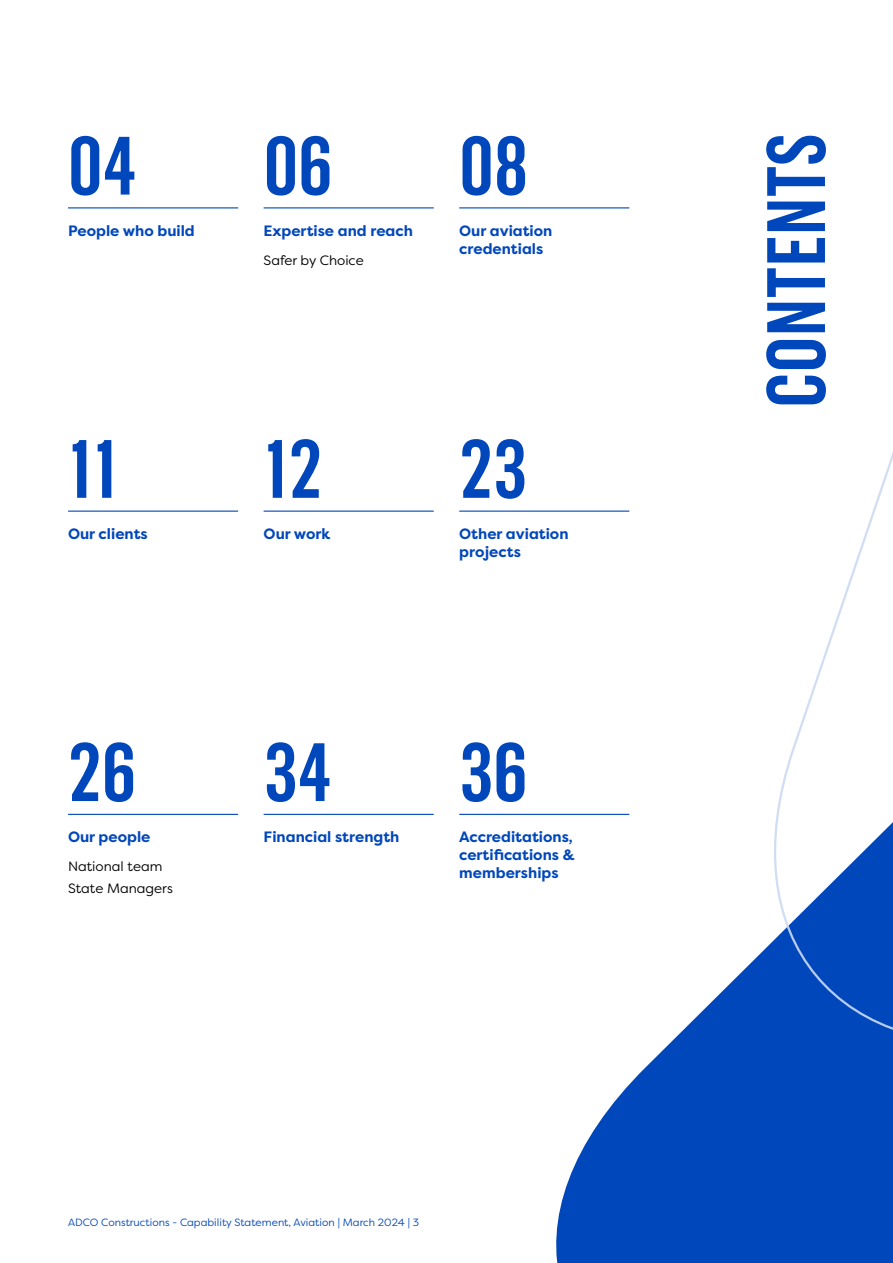
<style>
.page{position:relative;width:893px;height:1263px;background:#fff}
.page>*{position:absolute;margin:0;border:0;box-sizing:border-box;transform-origin:0 0}
.t1{font:600 82.5px "Grotzec Cond";color:#0047bb}
.t2{font:700 15px/18px "Filson Pro";color:#0047bb}
.t3{font:13.5px/22.2px "Filson Pro";color:#000}
.t4{font:10.5px "Filson Pro";color:#0047bb}
</style>
<div class="page">
<hr style="left:68px;top:207px;width:170px;height:1px;background:#0047bb">
<hr style="left:68px;top:511px;width:170px;height:1px;background:#0047bb">
<hr style="left:68px;top:814px;width:170px;height:1px;background:#0047bb">
<hr style="left:264px;top:207px;width:170px;height:1px;background:#0047bb">
<hr style="left:264px;top:511px;width:170px;height:1px;background:#0047bb">
<hr style="left:264px;top:814px;width:170px;height:1px;background:#0047bb">
<hr style="left:459px;top:207px;width:170px;height:1px;background:#0047bb">
<hr style="left:459px;top:511px;width:170px;height:1px;background:#0047bb">
<hr style="left:459px;top:814px;width:170px;height:1px;background:#0047bb">
<svg style="left:523px;top:813px;width:370px;height:450px;fill:#0047bb"></svg>
<svg style="left:729px;top:452px;width:164px;height:616px"></svg>
<h1 class="t1" style="left:68px;top:118px;width:70px">04</h1>
<p class="t2" style="left:68px;top:222px;width:128px">People who build</p>
<h1 class="t1" style="left:68px;top:422px;width:51px">11</h1>
<p class="t2" style="left:68px;top:525px;width:81px">Our clients</p>
<h1 class="t1" style="left:264px;top:118px;width:71px">06</h1>
<p class="t2" style="left:264px;top:222px;width:151px">Expertise and reach</p>
<p class="t3" style="left:264px;top:248px;width:102px">Safer by Choice</p>
<h1 class="t1" style="left:459px;top:118px;width:71px">08</h1>
<p class="t2" style="left:459px;top:222px;width:95px">Our aviation credentials</p>
<h1 class="t1" style="left:264px;top:422px;width:60px">12</h1>
<p class="t2" style="left:264px;top:525px;width:68px">Our work</p>
<h1 class="t1" style="left:459px;top:422px;width:69px">23</h1>
<p class="t2" style="left:459px;top:525px;width:111px">Other aviation projects</p>
<h1 class="t1" style="left:68px;top:725px;width:70px">26</h1>
<p class="t2" style="left:68px;top:828px;width:84px">Our people</p>
<p class="t3" style="left:68px;top:855px;width:106px">National team<br>State Managers</p>
<h1 class="t1" style="left:264px;top:725px;width:70px">34</h1>
<p class="t2" style="left:264px;top:828px;width:137px">Financial strength</p>
<h1 class="t1" style="left:459px;top:725px;width:70px">36</h1>
<p class="t2" style="left:459px;top:828px;width:117px;text-align:justify">Accreditations, certifications &amp; memberships</p>
<p class="t4" style="left:68px;top:1215px;width:353px">ADCO Constructions - Capability Statement, Aviation | March 2024 | 3</p>
<h1 class="t1" style="left:749px;top:408px;width:276px;rotate:-90deg">CONTENTS</h1>
</div>
